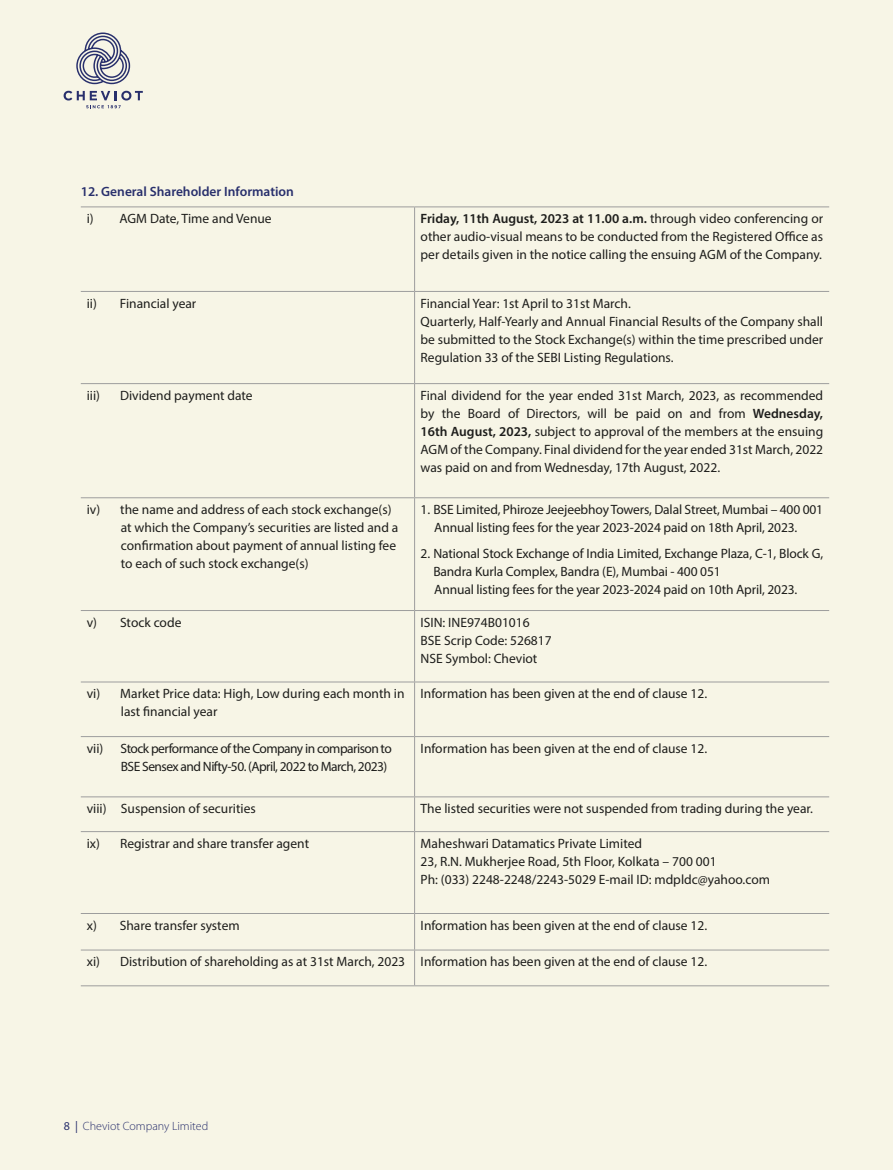
<style>
.page{position:relative;width:893px;height:1170px;background:#fff}
.page>*{position:absolute;margin:0;border:0;box-sizing:border-box;transform-origin:0 0}
.t1{font:13.5px/18px "Myriad Pro";color:#1d1d1b}
.t2{font:13.5px/18px "Myriad Pro";letter-spacing:-.04em;color:#1d1d1b}
.t3{font:600 13.5px "Myriad Pro";color:#282f6c}
.t4{font:300 12px "Myriad Pro";color:#282f6c}
.s1{font-weight:600}
.s2{font-weight:400}
</style>
<div class="page">
<div style="left:0;top:0;width:893px;height:1169px;background:#f7f5e6"></div>
<svg style="left:64px;top:91px;width:79px;height:17px"></svg>
<svg style="left:76px;top:32px;width:55px;height:53px"></svg>
<hr style="left:81px;top:206px;width:334px;height:1px;background:#9d9d9d">
<hr style="left:415px;top:206px;width:414px;height:1px;background:#9d9d9d">
<hr style="left:414px;top:207px;width:1px;height:84px;background:#9d9d9d">
<hr style="left:81px;top:291px;width:334px;height:1px;background:#9d9d9d">
<hr style="left:415px;top:291px;width:414px;height:1px;background:#9d9d9d">
<hr style="left:414px;top:292px;width:1px;height:91px;background:#9d9d9d">
<hr style="left:81px;top:383px;width:334px;height:1px;background:#9d9d9d">
<hr style="left:415px;top:383px;width:414px;height:1px;background:#9d9d9d">
<hr style="left:414px;top:384px;width:1px;height:113px;background:#9d9d9d">
<hr style="left:81px;top:497px;width:334px;height:1px;background:#9d9d9d">
<hr style="left:415px;top:497px;width:414px;height:1px;background:#9d9d9d">
<hr style="left:414px;top:498px;width:1px;height:112px;background:#9d9d9d">
<hr style="left:81px;top:610px;width:334px;height:1px;background:#9d9d9d">
<hr style="left:415px;top:610px;width:414px;height:1px;background:#9d9d9d">
<hr style="left:414px;top:611px;width:1px;height:70px;background:#9d9d9d">
<hr style="left:81px;top:681px;width:334px;height:1px;background:#9d9d9d">
<hr style="left:415px;top:681px;width:414px;height:1px;background:#9d9d9d">
<hr style="left:414px;top:682px;width:1px;height:54px;background:#9d9d9d">
<hr style="left:81px;top:736px;width:334px;height:1px;background:#9d9d9d">
<hr style="left:415px;top:736px;width:414px;height:1px;background:#9d9d9d">
<hr style="left:414px;top:737px;width:1px;height:59px;background:#9d9d9d">
<hr style="left:81px;top:796px;width:334px;height:1px;background:#9d9d9d">
<hr style="left:415px;top:796px;width:414px;height:1px;background:#9d9d9d">
<hr style="left:414px;top:797px;width:1px;height:34px;background:#9d9d9d">
<hr style="left:81px;top:831px;width:334px;height:1px;background:#9d9d9d">
<hr style="left:415px;top:831px;width:414px;height:1px;background:#9d9d9d">
<hr style="left:414px;top:831px;width:1px;height:82px;background:#9d9d9d">
<hr style="left:81px;top:913px;width:334px;height:1px;background:#9d9d9d">
<hr style="left:415px;top:913px;width:414px;height:1px;background:#9d9d9d">
<hr style="left:414px;top:913px;width:1px;height:36px;background:#9d9d9d">
<hr style="left:81px;top:949px;width:334px;height:1px;background:#9d9d9d">
<hr style="left:415px;top:949px;width:414px;height:1px;background:#9d9d9d">
<hr style="left:414px;top:950px;width:1px;height:35px;background:#9d9d9d">
<hr style="left:81px;top:985px;width:334px;height:1px;background:#9d9d9d">
<hr style="left:415px;top:985px;width:414px;height:1px;background:#9d9d9d">
<p class="t3" style="left:81px;top:183px;width:215px">12. General Shareholder Information</p>
<p class="t1" style="left:87px;top:209px;width:186px">i) AGM Date, Time and Venue</p>
<p class="t1" style="left:421px;top:209px;width:404px;text-align:justify"><span class="s1">Friday, 11th August, 2023 at 11.00 a.m.</span> through video conferencing or other audio-visual means to be conducted from the Registered Office as per details given in the notice calling the ensuing AGM of the Company.</p>
<p class="t1" style="left:87px;top:294px;width:111px">ii) Financial year</p>
<p class="t1" style="left:421px;top:294px;width:404px">Financial Year: 1st April to 31st March.<br>Quarterly, Half-Yearly and Annual Financial Results of the Company shall be submitted to the Stock Exchange(s) within the time prescribed under Regulation 33 of the SEBI Listing Regulations.</p>
<p class="t1" style="left:87px;top:386px;width:15px">iii)</p>
<p class="t1" style="left:120px;top:386px;width:134px">Dividend payment date</p>
<p class="t1" style="left:421px;top:386px;width:404px;text-align:justify">Final dividend for the year ended 31st March, 2023, as recommended by the Board of Directors, will be paid on and from <span class="s1">Wednesday, 16th August, 2023,</span> subject to approval of the members at the ensuing AGM of the Company. Final dividend for the year ended 31st March, 2022 was paid on and from Wednesday, 17th August, 2022.</p>
<p class="t1" style="left:121px;top:500px;width:279px;text-indent:-34px">iv) the name and address of each stock exchange(s) at which the Company’s securities are listed and a confirmation about payment of annual listing fee to each of such stock exchange(s)</p>
<p class="t1" style="left:434px;top:500px;width:390px;text-indent:-14px">1. BSE Limited, Phiroze Jeejeebhoy Towers, Dalal Street, Mumbai – 400 001<br>Annual listing fees for the year 2023-2024 paid on 18th April, 2023.</p>
<p class="t1" style="left:433px;top:544px;width:391px;text-indent:-13px">2. National Stock Exchange of India Limited, Exchange Plaza, C-1, Block G,<br>Bandra Kurla Complex, Bandra (E), Mumbai - 400 051<br>Annual listing fees for the year 2023-2024 paid on 10th April, 2023.</p>
<p class="t1" style="left:87px;top:612px;width:96px">v) Stock code</p>
<p class="t1" style="left:421px;top:612px;width:133px">ISIN: INE974B01016<br>BSE Scrip Code: 526817<br>NSE Symbol: Cheviot</p>
<p class="t1" style="left:121px;top:684px;width:285px;text-indent:-34px">vi) Market Price data: High, Low during each month in last financial year</p>
<p class="t1" style="left:421px;top:684px;width:288px">Information has been given at the end of clause 12.</p>
<p class="t1" style="left:87px;top:738px;width:18px">vii)</p>
<p class="t2" style="left:121px;top:738px;width:273px">Stock performance of the Company in comparison to<br>BSE Sensex and Nifty-50. (April, 2022 to March, 2023)</p>
<p class="t1" style="left:421px;top:738px;width:288px">Information has been given at the end of clause 12.</p>
<p class="t1" style="left:87px;top:799px;width:170px">viii) Suspension of securities</p>
<p class="t1" style="left:421px;top:799px;width:394px">The listed securities were not suspended from trading during the year.</p>
<p class="t1" style="left:87px;top:833px;width:224px">ix) Registrar and share transfer agent</p>
<p class="t1" style="left:421px;top:833px;width:351px">Maheshwari Datamatics Private Limited<br>23, R.N. Mukherjee Road, 5th Floor, Kolkata – 700 001<br>Ph: (033) 2248-2248/2243-5029 E-mail ID: mdpldc@yahoo.com</p>
<p class="t1" style="left:87px;top:915px;width:154px">x) Share transfer system</p>
<p class="t1" style="left:421px;top:915px;width:288px">Information has been given at the end of clause 12.</p>
<p class="t1" style="left:87px;top:952px;width:622px">xi) Distribution of shareholding as at 31st March, 2023 Information has been given at the end of clause 12.</p>
<p class="t4" style="left:64px;top:1119px;width:146px"><span class="s2">8 |</span> Cheviot Company Limited</p>
</div>
